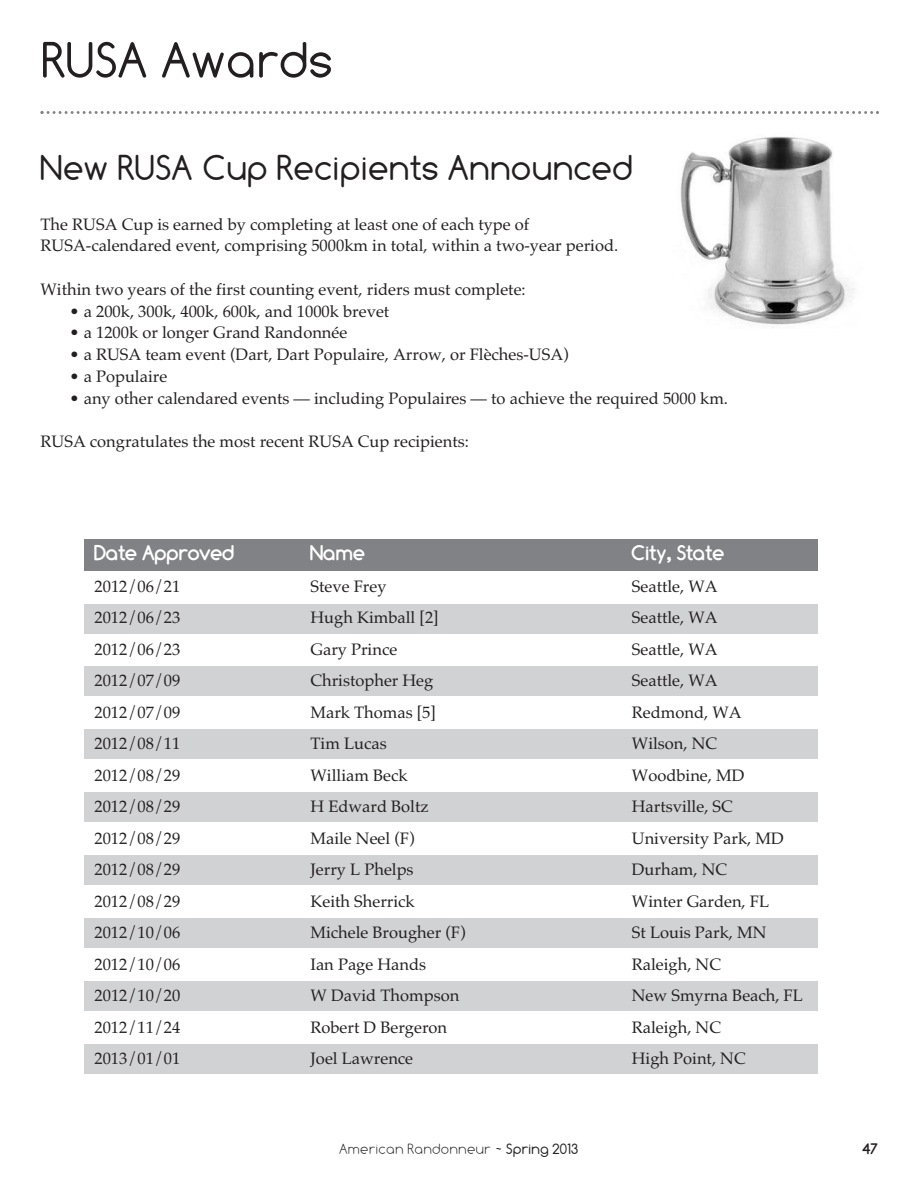
<style>
.page{position:relative;width:918px;height:1188px;background:#fff}
.page>*{position:absolute;margin:0;border:0;box-sizing:border-box;transform-origin:0 0}
.t1{font:51px "Comfortaa";color:#231f20}
.t2{font:36px "Comfortaa";color:#231f20}
.t3{font:21px "Comfortaa Bold OTF";color:#fff}
.t4{font:16.5px/21.8px "Palatino";color:#231f20}
.t5{font:100 15px "Comfortaa";color:#231f20}
.t6{font:700 15px "Comfortaa";color:#231f20}
.s1{font-weight:400}
</style>
<div class="page">
<div style="left:85px;top:539px;width:733px;height:31px;background:#808285"></div>
<div style="left:85px;top:604px;width:733px;height:30px;background:#d1d2d4"></div>
<div style="left:85px;top:666px;width:733px;height:30px;background:#d1d2d4"></div>
<div style="left:85px;top:729px;width:733px;height:30px;background:#d1d2d4"></div>
<div style="left:85px;top:792px;width:733px;height:30px;background:#d1d2d4"></div>
<div style="left:85px;top:855px;width:733px;height:30px;background:#d1d2d4"></div>
<div style="left:85px;top:918px;width:733px;height:30px;background:#d1d2d4"></div>
<div style="left:85px;top:981px;width:733px;height:30px;background:#d1d2d4"></div>
<div style="left:85px;top:1044px;width:733px;height:30px;background:#d1d2d4"></div>
<img style="left:680px;top:136px;width:175px;height:192px">
<svg style="left:40px;top:111px;width:839px;height:3px"></svg>
<h1 class="t1" style="left:42px;top:30px;width:293px">RUSA Awards</h1>
<h2 class="t2" style="left:40px;top:146px;width:595px">New RUSA Cup Recipients Announced</h2>
<p class="t4" style="left:40px;top:213px;width:579px">The RUSA Cup is earned by completing at least one of each type of<br>RUSA-calendared event, comprising 5000km in total, within a two-year period.</p>
<p class="t4" style="left:40px;top:278px;width:487px">Within two years of the first counting event, riders must complete:</p>
<p class="t4" style="left:70px;top:300px;width:321px">• a 200k, 300k, 400k, 600k, and 1000k brevet</p>
<p class="t4" style="left:70px;top:322px;width:279px">• a 1200k or longer Grand Randonnée</p>
<p class="t4" style="left:70px;top:344px;width:501px">• a RUSA team event (Dart, Dart Populaire, Arrow, or Flèches-USA)</p>
<p class="t4" style="left:70px;top:365px;width:99px">• a Populaire</p>
<p class="t4" style="left:70px;top:387px;width:660px">• any other calendared events — including Populaires — to achieve the required 5000 km.</p>
<p class="t4" style="left:40px;top:431px;width:430px">RUSA congratulates the most recent RUSA Cup recipients:</p>
<p class="t3" style="left:94px;top:541px;width:141px">Date Approved</p>
<p class="t3" style="left:310px;top:541px;width:56px">Name</p>
<p class="t3" style="left:632px;top:541px;width:94px">City, State</p>
<p class="t4" style="left:94px;top:575px;width:87px">2012/06/21</p>
<p class="t4" style="left:311px;top:575px;width:78px">Steve Frey</p>
<p class="t4" style="left:632px;top:575px;width:87px">Seattle, WA</p>
<p class="t4" style="left:94px;top:607px;width:87px">2012/06/23</p>
<p class="t4" style="left:310px;top:607px;width:130px">Hugh Kimball [2]</p>
<p class="t4" style="left:632px;top:607px;width:87px">Seattle, WA</p>
<p class="t4" style="left:94px;top:638px;width:87px">2012/06/23</p>
<p class="t4" style="left:310px;top:638px;width:88px">Gary Prince</p>
<p class="t4" style="left:632px;top:638px;width:87px">Seattle, WA</p>
<p class="t4" style="left:94px;top:670px;width:87px">2012/07/09</p>
<p class="t4" style="left:310px;top:670px;width:124px">Christopher Heg</p>
<p class="t4" style="left:632px;top:670px;width:87px">Seattle, WA</p>
<p class="t4" style="left:94px;top:701px;width:87px">2012/07/09</p>
<p class="t4" style="left:310px;top:701px;width:127px">Mark Thomas [5]</p>
<p class="t4" style="left:632px;top:701px;width:111px">Redmond, WA</p>
<p class="t4" style="left:94px;top:733px;width:87px">2012/08/11</p>
<p class="t4" style="left:310px;top:733px;width:78px">Tim Lucas</p>
<p class="t4" style="left:632px;top:733px;width:87px">Wilson, NC</p>
<p class="t4" style="left:94px;top:764px;width:87px">2012/08/29</p>
<p class="t4" style="left:310px;top:764px;width:99px">William Beck</p>
<p class="t4" style="left:632px;top:764px;width:114px">Woodbine, MD</p>
<p class="t4" style="left:94px;top:796px;width:87px">2012/08/29</p>
<p class="t4" style="left:310px;top:796px;width:120px">H Edward Boltz</p>
<p class="t4" style="left:632px;top:796px;width:103px">Hartsville, SC</p>
<p class="t4" style="left:94px;top:827px;width:87px">2012/08/29</p>
<p class="t4" style="left:310px;top:827px;width:106px">Maile Neel (F)</p>
<p class="t4" style="left:632px;top:827px;width:154px">University Park, MD</p>
<p class="t4" style="left:94px;top:859px;width:87px">2012/08/29</p>
<p class="t4" style="left:310px;top:859px;width:105px">Jerry L Phelps</p>
<p class="t4" style="left:632px;top:859px;width:97px">Durham, NC</p>
<p class="t4" style="left:94px;top:890px;width:87px">2012/08/29</p>
<p class="t4" style="left:310px;top:890px;width:106px">Keith Sherrick</p>
<p class="t4" style="left:632px;top:890px;width:139px">Winter Garden, FL</p>
<p class="t4" style="left:94px;top:922px;width:87px">2012/10/06</p>
<p class="t4" style="left:310px;top:922px;width:157px">Michele Brougher (F)</p>
<p class="t4" style="left:632px;top:922px;width:136px">St Louis Park, MN</p>
<p class="t4" style="left:94px;top:953px;width:87px">2012/10/06</p>
<p class="t4" style="left:310px;top:953px;width:117px">Ian Page Hands</p>
<p class="t4" style="left:632px;top:953px;width:91px">Raleigh, NC</p>
<p class="t4" style="left:95px;top:985px;width:87px">2012/10/20</p>
<p class="t4" style="left:311px;top:985px;width:150px">W David Thompson</p>
<p class="t4" style="left:632px;top:985px;width:173px">New Smyrna Beach, FL</p>
<p class="t4" style="left:94px;top:1016px;width:87px">2012/11/24</p>
<p class="t4" style="left:310px;top:1016px;width:138px">Robert D Bergeron</p>
<p class="t4" style="left:632px;top:1016px;width:91px">Raleigh, NC</p>
<p class="t4" style="left:94px;top:1048px;width:87px">2013/01/01</p>
<p class="t4" style="left:310px;top:1048px;width:104px">Joel Lawrence</p>
<p class="t4" style="left:632px;top:1048px;width:115px">High Point, NC</p>
<p class="t5" style="left:340px;top:1140px;width:240px">American Randonneur ~ <span class="s1">Spring 2013</span></p>
<p class="t6" style="left:862px;top:1140px;width:17px">47</p>
</div>
